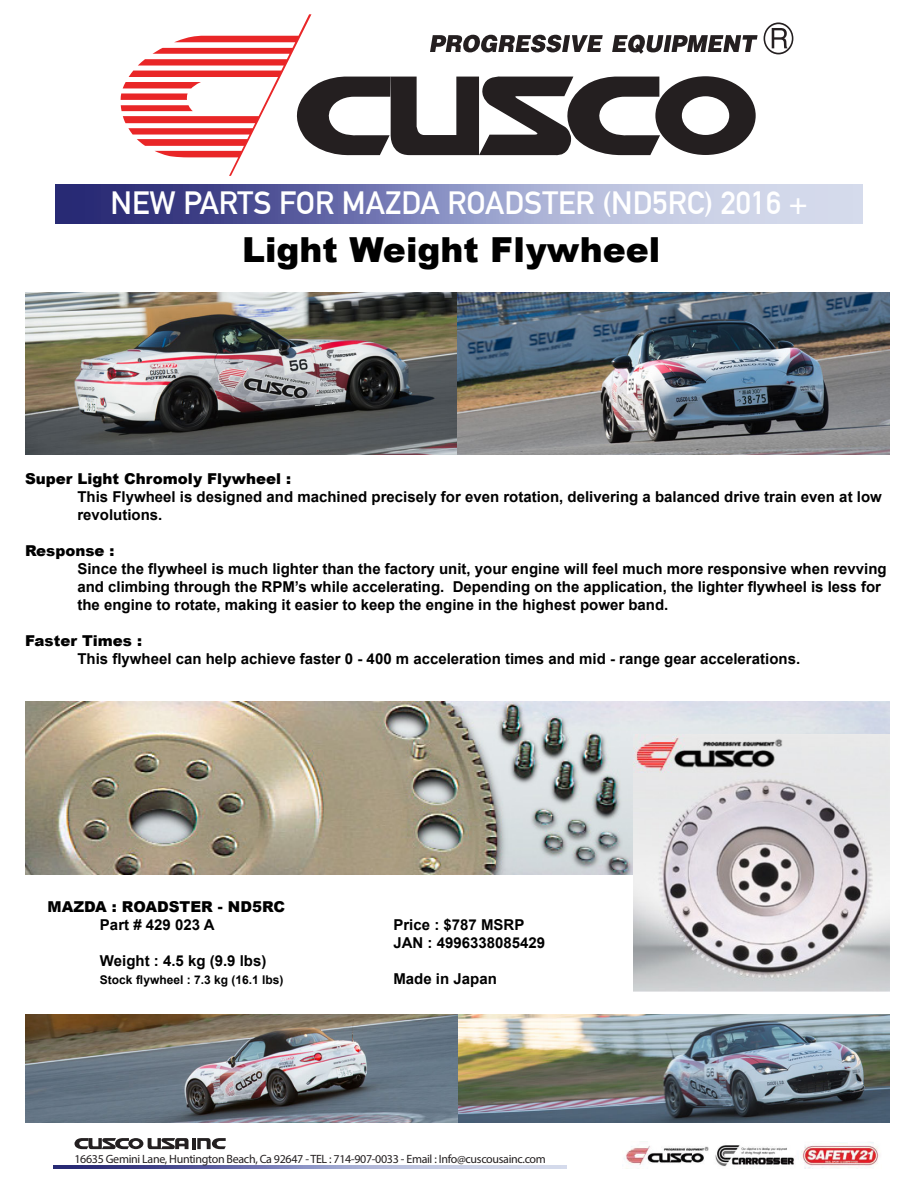
<style>
.page{position:relative;width:918px;height:1188px;background:#fff}
.page>*{position:absolute;margin:0;border:0;box-sizing:border-box;transform-origin:0 0}
.t1{font:900 34.5px "Arial";color:#000}
.t2{font:700 31.5px "DIN Alternate";color:#fff}
.t3{font:700 15px/18px "Arial";color:#000}
.t4{font:900 15px "Arial";color:#000}
.t5{font:12px "Myriad Pro";letter-spacing:-.025em;color:#231f20}
.t6{font:700 12px "Arial";color:#000}
</style>
<div class="page">
<img style="left:624px;top:1142px;width:255px;height:26px">
<svg style="left:54px;top:1166px;width:512px;height:3px;background:#878cbb"></svg>
<svg style="left:56px;top:185px;width:806px;height:38px;background:#878cbb"></svg>
<svg style="left:764px;top:22px;width:29px;height:32px"></svg>
<svg style="left:121px;top:14px;width:637px;height:162px"></svg>
<svg style="left:74px;top:1138px;width:152px;height:11px"></svg>
<img style="left:26px;top:701px;width:864px;height:173px">
<img style="left:634px;top:734px;width:256px;height:257px">
<img style="left:25px;top:1015px;width:864px;height:108px">
<img style="left:25px;top:292px;width:864px;height:162px">
<h2 class="t2" style="left:111px;top:179px;width:699px">NEW PARTS FOR MAZDA ROADSTER (ND5RC) 2016 +</h2>
<h1 class="t1" style="left:242px;top:225px;width:420px">Light Weight Flywheel</h1>
<p class="t4" style="left:25px;top:468px;width:268px">Super Light Chromoly Flywheel :</p>
<p class="t3" style="left:77px;top:489px;width:806px">This Flywheel is designed and machined precisely for even rotation, delivering a balanced drive train even at low revolutions.</p>
<p class="t4" style="left:25px;top:540px;width:91px">Response :</p>
<p class="t3" style="left:77px;top:561px;width:811px">Since the flywheel is much lighter than the factory unit, your engine will feel much more responsive when revving and climbing through the RPM’s while accelerating. Depending on the application, the lighter flywheel is less for the engine to rotate, making it easier to keep the engine in the highest power band.</p>
<p class="t4" style="left:25px;top:630px;width:119px">Faster Times :</p>
<p class="t3" style="left:77px;top:651px;width:724px">This flywheel can help achieve faster 0 - 400 m acceleration times and mid - range gear accelerations.</p>
<p class="t4" style="left:48px;top:896px;width:239px">MAZDA : ROADSTER - ND5RC</p>
<p class="t3" style="left:100px;top:916px;width:116px">Part # 429 023 A</p>
<p class="t3" style="left:100px;top:952px;width:168px">Weight : 4.5 kg (9.9 lbs)</p>
<p class="t6" style="left:100px;top:972px;width:185px">Stock flywheel : 7.3 kg (16.1 lbs)</p>
<p class="t3" style="left:393px;top:916px;width:153px">Price : $787 MSRP<br>JAN : 4996338085429</p>
<p class="t3" style="left:393px;top:970px;width:105px">Made in Japan</p>
<p class="t5" style="left:74px;top:1151px;width:473px">16635 Gemini Lane, Huntington Beach, Ca 92647 - TEL : 714-907-0033 - Email : Info@cuscousainc.com</p>
</div>
